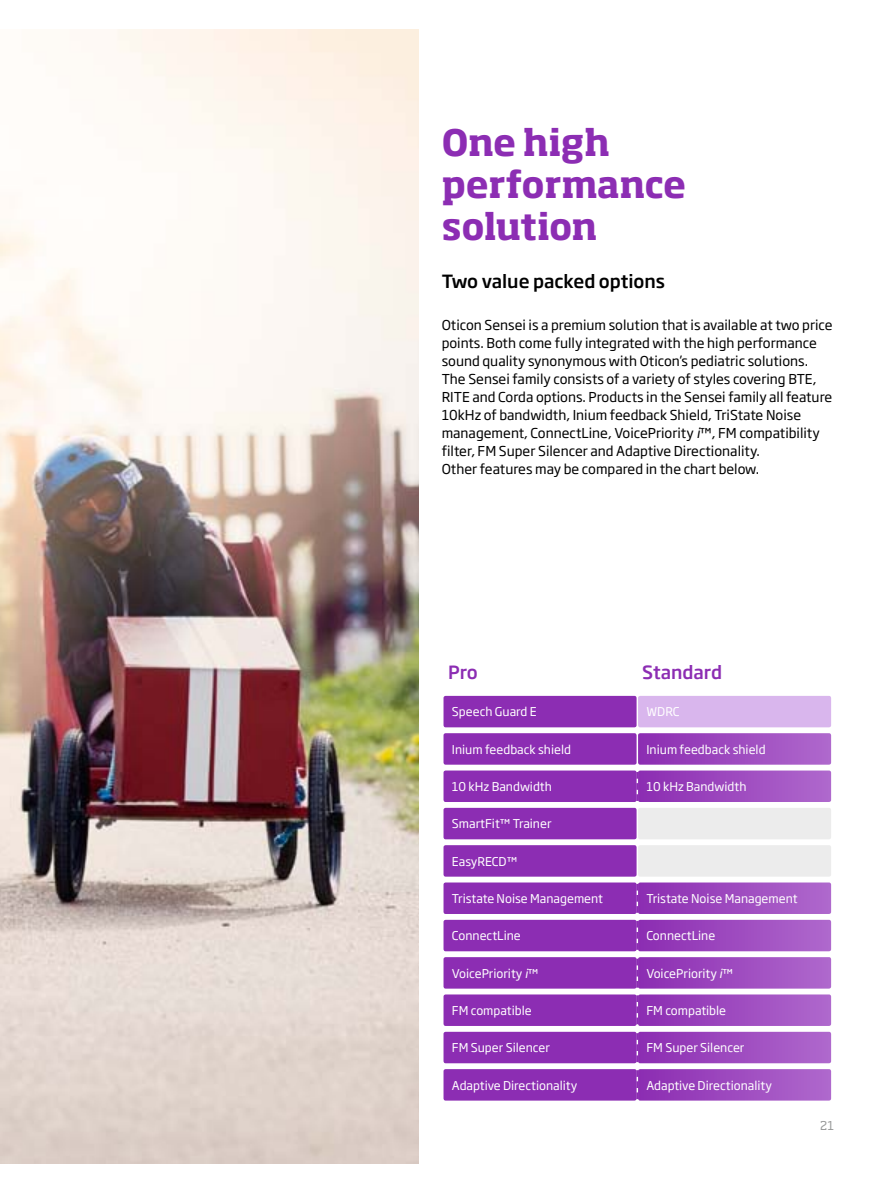
<style>
.page{position:relative;width:893px;height:1191px;background:#fff}
.page>*{position:absolute;margin:0;border:0;box-sizing:border-box;transform-origin:0 0}
.t1{font:700 36px/42px "Soho Pro";letter-spacing:-.005em;color:#8c2db3}
.t2{font:500 18px "Soho Gothic Pro";color:#000}
.t3{font:500 18px "Soho Gothic Pro";color:#8c2db3}
.t4{font:13.5px/18px "Soho Gothic Pro";color:#000}
.t5{font:12px "Soho Gothic Pro";color:#fff}
.t6{font:12px "Soho Pro";color:#989999}
.s1{font-style:italic}
</style>
<div class="page">
<img style="left:0;top:30px;width:419px;height:1133px">
<div style="left:443px;top:696px;width:194px;height:31px;background:#8c2db3;border-radius:2px"></div>
<div style="left:443px;top:733px;width:194px;height:31px;background:#8c2db3;border-radius:2px"></div>
<div style="left:443px;top:770px;width:194px;height:32px;background:#8c2db3;border-radius:2px"></div>
<div style="left:443px;top:808px;width:194px;height:31px;background:#8c2db3;border-radius:2px"></div>
<div style="left:443px;top:845px;width:194px;height:31px;background:#8c2db3;border-radius:2px"></div>
<div style="left:443px;top:882px;width:194px;height:32px;background:#8c2db3;border-radius:2px"></div>
<div style="left:443px;top:919px;width:194px;height:32px;background:#8c2db3;border-radius:2px"></div>
<div style="left:443px;top:957px;width:194px;height:31px;background:#8c2db3;border-radius:2px"></div>
<div style="left:443px;top:994px;width:194px;height:32px;background:#8c2db3;border-radius:2px"></div>
<div style="left:443px;top:1031px;width:194px;height:32px;background:#8c2db3;border-radius:2px"></div>
<div style="left:443px;top:1069px;width:194px;height:31px;background:#8c2db3;border-radius:2px"></div>
<div style="left:638px;top:696px;width:193px;height:31px;background:#d9b6ed;border-radius:2px"></div>
<svg style="left:638px;top:733px;width:193px;height:31px;background:#9e4bbf"></svg>
<div style="left:638px;top:808px;width:193px;height:31px;background:#ececec;border-radius:2px"></div>
<div style="left:638px;top:845px;width:193px;height:31px;background:#ececec;border-radius:2px"></div>
<svg style="left:636px;top:770px;width:195px;height:32px;background:#9f4ec0"></svg>
<svg style="left:636px;top:882px;width:195px;height:69px;background:#a65bc5"></svg>
<svg style="left:636px;top:957px;width:195px;height:31px;background:#9e4bbf"></svg>
<svg style="left:636px;top:1069px;width:195px;height:31px;background:#9e4bbf"></svg>
<svg style="left:636px;top:994px;width:195px;height:69px;background:#a65bc5"></svg>
<h1 class="t1" style="left:442px;top:119px;width:246px">One high performance solution</h1>
<h2 class="t2" style="left:442px;top:267px;width:225px">Two value packed options</h2>
<p class="t4" style="left:442px;top:315px;width:392px">Oticon Sensei is a premium solution that is available at two price points. Both come fully integrated with the high performance sound quality synonymous with Oticon’s pediatric solutions.<br>The Sensei family consists of a variety of styles covering BTE, RITE and Corda options. Products in the Sensei family all feature 10kHz of bandwidth, Inium feedback Shield, TriState Noise management, ConnectLine, VoicePriority <span class="s1">i</span>™, FM compatibility filter, FM Super Silencer and Adaptive Directionality.<br>Other features may be compared in the chart below.</p>
<h2 class="t3" style="left:448px;top:657px;width:31px">Pro</h2>
<h2 class="t3" style="left:642px;top:657px;width:81px">Standard</h2>
<p class="t5" style="left:452px;top:702px;width:86px">Speech Guard E</p>
<p class="t5" style="left:452px;top:740px;width:121px">Inium feedback shield</p>
<p class="t5" style="left:452px;top:777px;width:102px">10 kHz Bandwidth</p>
<p class="t5" style="left:452px;top:814px;width:101px">SmartFit™ Trainer</p>
<p class="t5" style="left:452px;top:852px;width:67px">EasyRECD™</p>
<p class="t5" style="left:452px;top:889px;width:153px">Tristate Noise Management</p>
<p class="t5" style="left:452px;top:926px;width:70px">ConnectLine</p>
<p class="t5" style="left:452px;top:964px;width:88px">VoicePriority <span class="s1">i</span>™</p>
<p class="t5" style="left:452px;top:1001px;width:81px">FM compatible</p>
<p class="t5" style="left:452px;top:1038px;width:99px">FM Super Silencer</p>
<p class="t5" style="left:452px;top:1075px;width:127px">Adaptive Directionality</p>
<p class="t5" style="left:646px;top:702px;width:35px">WDRC</p>
<p class="t5" style="left:646px;top:740px;width:121px">Inium feedback shield</p>
<p class="t5" style="left:646px;top:777px;width:102px">10 kHz Bandwidth</p>
<p class="t5" style="left:646px;top:889px;width:153px">Tristate Noise Management</p>
<p class="t5" style="left:646px;top:926px;width:70px">ConnectLine</p>
<p class="t5" style="left:646px;top:964px;width:88px">VoicePriority <span class="s1">i</span>™</p>
<p class="t5" style="left:646px;top:1001px;width:81px">FM compatible</p>
<p class="t5" style="left:646px;top:1038px;width:99px">FM Super Silencer</p>
<p class="t5" style="left:646px;top:1075px;width:127px">Adaptive Directionality</p>
<p class="t6" style="left:820px;top:1117px;width:15px">21</p>
</div>
